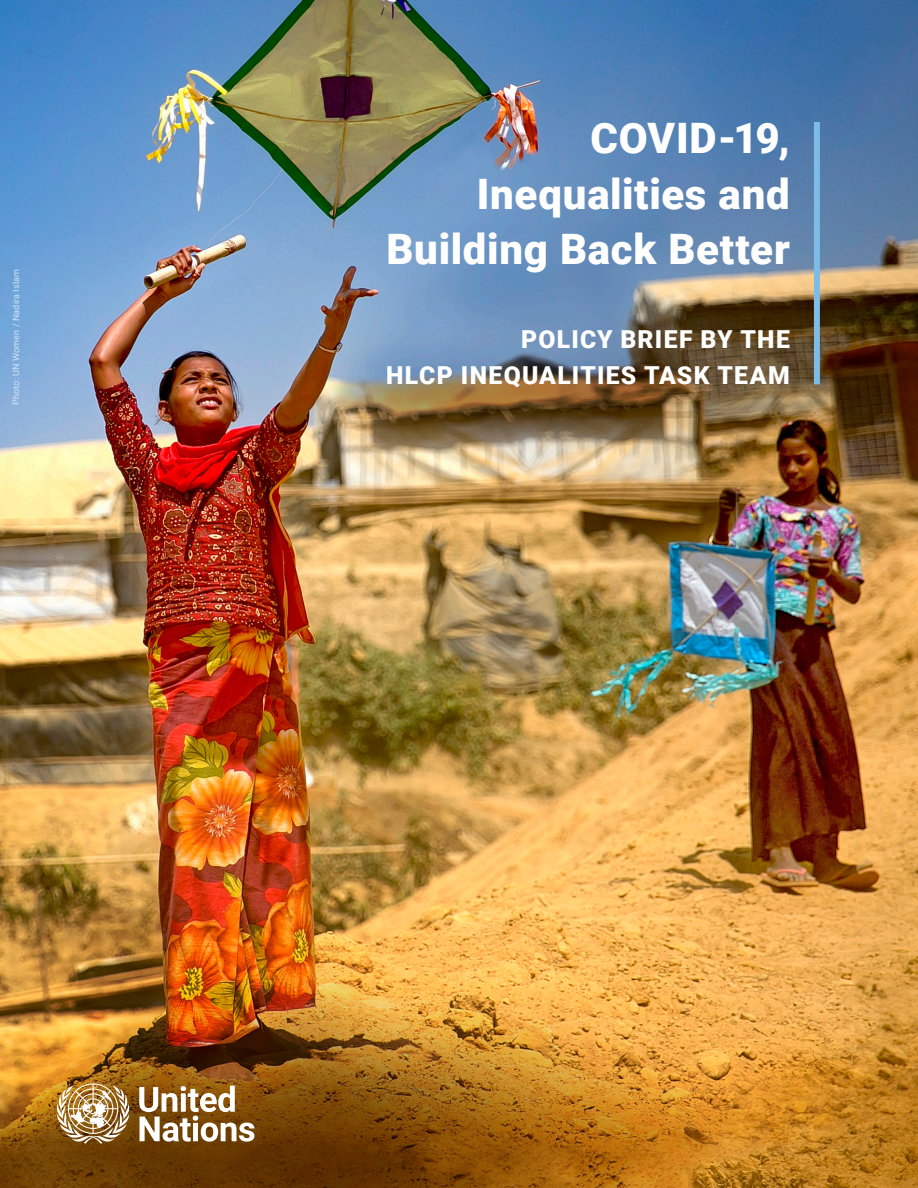
<style>
.page{position:relative;width:918px;height:1188px;background:#fff}
.page>*{position:absolute;margin:0;border:0;box-sizing:border-box;transform-origin:0 0}
.Cover2_small_version{font:900 42px/55.5px "Roboto";letter-spacing:.015em;color:#fff;text-align:right}
.Cover2_small_version-2{font:900 24.75px/36px "Roboto";letter-spacing:.05em;color:#fff;text-align:right}
.Cover3_photo_credit{font:9px "Roboto";letter-spacing:.025em;color:#d1e6f6}
</style>
<div class="page">
<img style="left:0;top:0;width:918px;height:1188px">
<img style="left:56px;top:1083px;width:198px;height:61px">
<div style="left:814px;top:122px;width:6px;height:262px;background:#7cbce7"></div>
<p class="Cover3_photo_credit" style="left:10px;top:405px;width:138px;rotate:-90deg">Photo: UN Women / Nadira Islam</p>
<p class="Cover2_small_version" style="left:386px;top:109px;width:405px">COVID-19,<br>Inequalities and<br>Building Back Better</p>
<p class="Cover2_small_version-2" style="left:386px;top:321px;width:405px">POLICY BRIEF BY THE<br>HLCP INEQUALITIES TASK TEAM</p>
</div>
